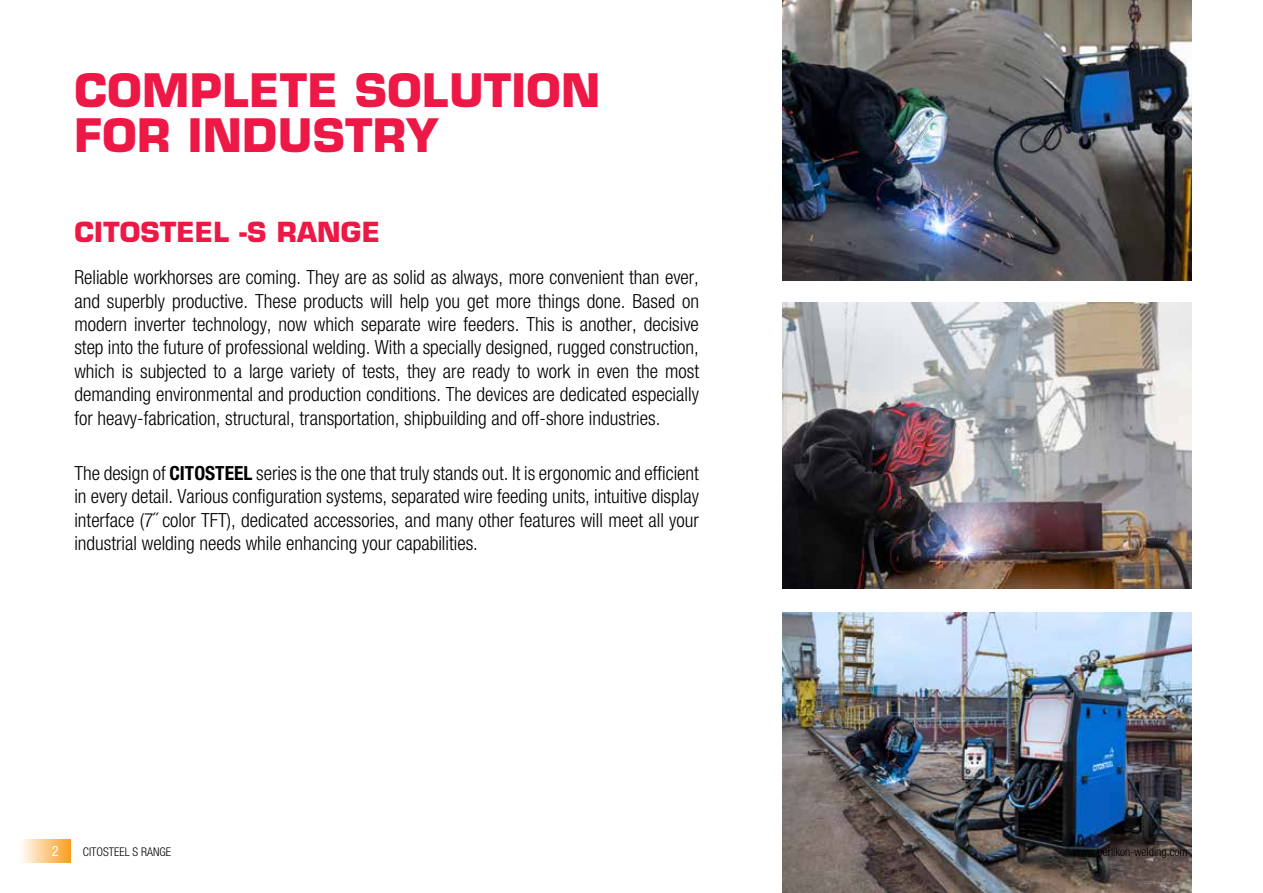
<style>
.page{position:relative;width:1263px;height:893px;background:#fff}
.page>*{position:absolute;margin:0;border:0;box-sizing:border-box;transform-origin:0 0}
.t1{font:700 45px/45px "Eurostile LT Std";letter-spacing:.01em;color:#ed1846}
.t2{font:700 27px "Eurostile LT Std";letter-spacing:.01em;color:#ed1846}
.t3{font:300 condensed 19.5px/23.4px "Helvetica Neue LT Std";color:#000;text-align:justify}
.t4{font:condensed 14.25px "Helvetica Neue LT Std";color:#fff}
.t5{font:300 condensed 12px "Helvetica Neue LT Std";color:#000}
.s1{font-weight:700}
</style>
<div class="page">
<img style="left:783px;top:302px;width:409px;height:286px">
<img style="left:783px;top:612px;width:409px;height:281px">
<img style="left:782px;top:0;width:410px;height:281px">
<div style="left:19px;top:839px;width:51px;height:24px;background:linear-gradient(to right,#feffff,#f99f22)"></div>
<h1 class="t1" style="left:74px;top:68px;width:527px">COMPLETE SOLUTION<br>FOR INDUSTRY</h1>
<h2 class="t2" style="left:74px;top:216px;width:307px">CITOSTEEL -S RANGE</h2>
<p class="t3" style="left:74px;top:265px;width:626px">Reliable workhorses are coming. They are as solid as always, more convenient than ever, and superbly productive. These products will help you get more things done. Based on modern inverter technology, now which separate wire feeders. This is another, decisive step into the future of professional welding. With a specially designed, rugged construction, which is subjected to a large variety of tests, they are ready to work in even the most demanding environmental and production conditions. The devices are dedicated especially for heavy-fabrication, structural, transportation, shipbuilding and off-shore industries.</p>
<p class="t3" style="left:74px;top:461px;width:626px">The design of <span class="s1">CITOSTEEL</span> series is the one that truly stands out. It is ergonomic and efficient in every detail. Various configuration systems, separated wire feeding units, intuitive display interface (7˝ color TFT), dedicated accessories, and many other features will meet all your industrial welding needs while enhancing your capabilities.</p>
<p class="t4" style="left:52px;top:843px;width:8px">2</p>
<p class="t5" style="left:83px;top:845px;width:90px">CITOSTEEL S RANGE</p>
<p class="t5" style="left:1074px;top:845px;width:116px">www.oerlikon-welding.com</p>
</div>
